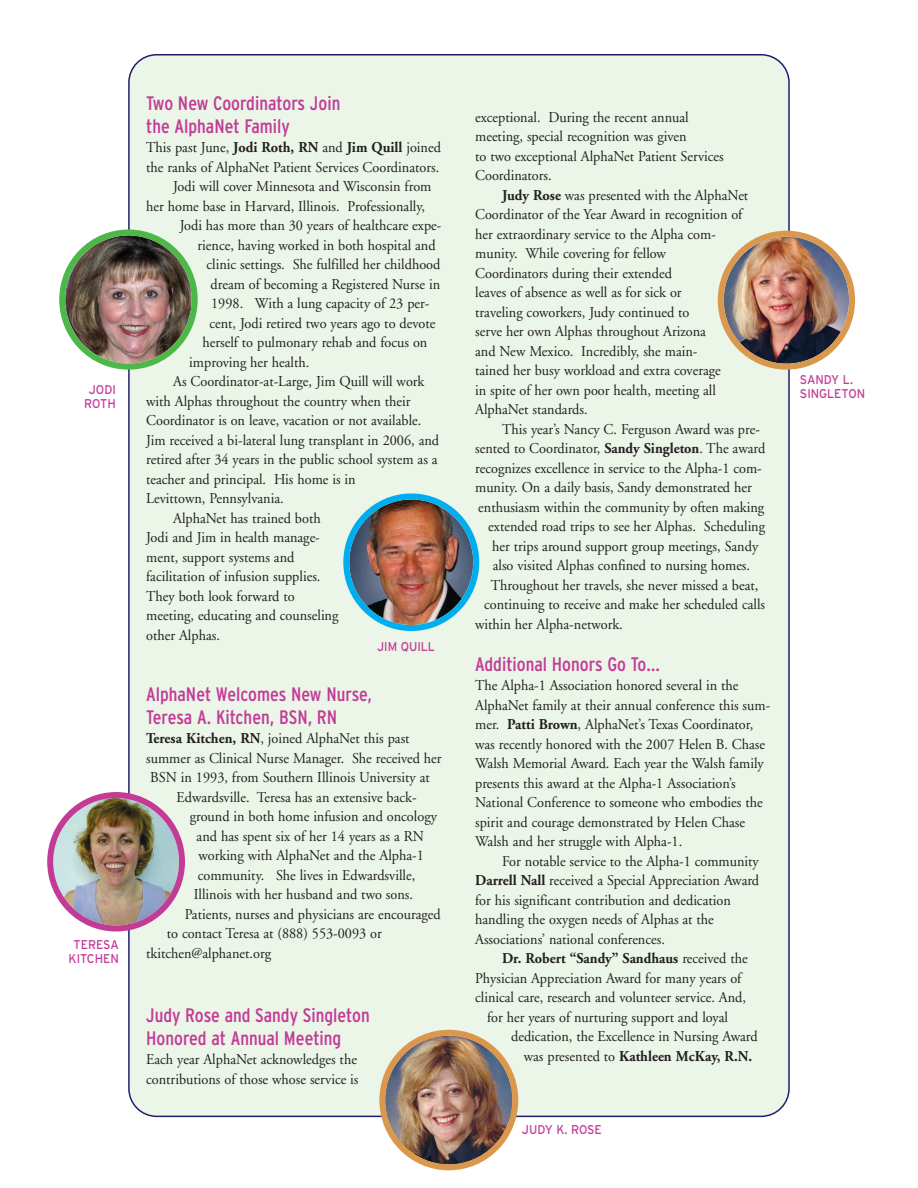
<style>
.page{position:relative;width:918px;height:1188px;background:#fff}
.page>*{position:absolute;margin:0;border:0;box-sizing:border-box;transform-origin:0 0}
.t1{font:condensed 19.5px/22.5px "Interstate";color:#c33b96}
.t2{font:15px/19.5px "Adobe Garamond";color:#231f20;scale:.95 1}
.t3{font:700 15px "Adobe Garamond";color:#231f20;scale:.95 1}
.t4{font:12.75px/14.1px "Interstate";color:#c33b96;text-align:center;scale:.93 1}
.s1{font-weight:700}
.s2{font-weight:400}
</style>
<div class="page">
<div style="left:128px;top:54px;width:662px;height:1063px;background:#ebf5e8"></div>
<img style="left:59px;top:230px;width:139px;height:140px">
<img style="left:343px;top:493px;width:136px;height:138px">
<img style="left:718px;top:231px;width:137px;height:139px">
<img style="left:379px;top:1030px;width:139px;height:140px">
<img style="left:47px;top:792px;width:138px;height:140px">
<p class="t4" style="left:84px;top:382px;width:35px">JODI<br>ROTH</p>
<p class="t4" style="left:69px;top:938px;width:56px">TERESA<br>KITCHEN</p>
<h1 class="t1" style="left:146px;top:92px;width:196px">Two New Coordinators Join the AlphaNet Family</h1>
<p class="t2" style="left:146px;top:139px;width:312px">This past June, <span class="s1">Jodi Roth, RN</span> and <span class="s1">Jim Quill</span> joined</p>
<p class="t2" style="left:146px;top:158px;width:310px">the ranks of AlphaNet Patient Services Coordinators.</p>
<p class="t2" style="left:173px;top:178px;width:273px">Jodi will cover Minnesota and Wisconsin from</p>
<p class="t2" style="left:146px;top:197px;width:295px">her home base in Harvard, Illinois. Professionally,</p>
<p class="t2" style="left:180px;top:217px;width:277px">Jodi has more than 30 years of healthcare expe-</p>
<p class="t2" style="left:198px;top:236px;width:252px">rience, having worked in both hospital and</p>
<p class="t2" style="left:207px;top:256px;width:248px">clinic settings. She fulfilled her childhood</p>
<p class="t2" style="left:211px;top:275px;width:243px">dream of becoming a Registered Nurse in</p>
<p class="t2" style="left:211px;top:295px;width:231px">1998. With a lung capacity of 23 per-</p>
<p class="t2" style="left:209px;top:314px;width:239px">cent, Jodi retired two years ago to devote</p>
<p class="t2" style="left:202px;top:334px;width:238px">herself to pulmonary rehab and focus on</p>
<p class="t2" style="left:189px;top:353px;width:128px">improving her health.</p>
<p class="t2" style="left:173px;top:373px;width:266px">As Coordinator-at-Large, Jim Quill will work</p>
<p class="t2" style="left:146px;top:392px;width:280px">with Alphas throughout the country when their</p>
<p class="t2" style="left:146px;top:412px;width:291px">Coordinator is on leave, vacation or not available.</p>
<p class="t2" style="left:146px;top:431px;width:310px">Jim received a bi-lateral lung transplant in 2006, and</p>
<p class="t2" style="left:146px;top:451px;width:308px">retired after 34 years in the public school system as a</p>
<p class="t2" style="left:146px;top:470px;width:222px">teacher and principal. His home is in</p>
<p class="t2" style="left:146px;top:490px;width:146px">Levittown, Pennsylvania.</p>
<p class="t2" style="left:173px;top:509px;width:157px">AlphaNet has trained both</p>
<p class="t2" style="left:146px;top:529px;width:184px">Jodi and Jim in health manage-</p>
<p class="t2" style="left:146px;top:548px;width:158px">ment, support systems and</p>
<p class="t2" style="left:146px;top:568px;width:185px">facilitation of infusion supplies.</p>
<p class="t2" style="left:146px;top:587px;width:158px">They both look forward to</p>
<p class="t2" style="left:146px;top:607px;width:204px">meeting, educating and counseling</p>
<p class="t2" style="left:146px;top:626px;width:79px">other Alphas.</p>
<p class="t4" style="left:377px;top:640px;width:64px">JIM QUILL</p>
<h1 class="t1" style="left:146px;top:683px;width:227px">AlphaNet Welcomes New Nurse,<br>Teresa A. Kitchen, BSN, RN</h1>
<p class="t2" style="left:146px;top:730px;width:279px"><span class="s1">Teresa Kitchen, RN</span>, joined AlphaNet this past</p>
<p class="t2" style="left:146px;top:749px;width:313px">summer as Clinical Nurse Manager. She received her</p>
<p class="t2" style="left:150px;top:769px;width:296px">BSN in 1993, from Southern Illinois University at</p>
<p class="t2" style="left:177px;top:788px;width:254px">Edwardsville. Teresa has an extensive back-</p>
<p class="t2" style="left:190px;top:808px;width:262px">ground in both home infusion and oncology</p>
<p class="t2" style="left:197px;top:827px;width:241px">and has spent six of her 14 years as a RN</p>
<p class="t2" style="left:198px;top:847px;width:239px">working with AlphaNet and the Alpha-1</p>
<p class="t2" style="left:198px;top:866px;width:230px">community. She lives in Edwardsville,</p>
<p class="t2" style="left:194px;top:886px;width:232px">Illinois with her husband and two sons.</p>
<p class="t2" style="left:185px;top:905px;width:271px">Patients, nurses and physicians are encouraged</p>
<p class="t2" style="left:167px;top:925px;width:228px">to contact Teresa at (888) 553-0093 or</p>
<p class="t2" style="left:146px;top:944px;width:133px">tkitchen@alphanet.org</p>
<h1 class="t1" style="left:146px;top:1004px;width:225px">Judy Rose and Sandy Singleton<br>Honored at Annual Meeting</h1>
<p class="t2" style="left:146px;top:1051px;width:225px">Each year AlphaNet acknowledges the contributions of those whose service is</p>
<p class="t2" style="left:475px;top:109px;width:263px">exceptional. During the recent annual meeting, special recognition was given<br>to two exceptional AlphaNet Patient Services Coordinators.</p>
<p class="t2" style="left:475px;top:187px;width:289px;text-indent:27px"><span class="s1">Judy Rose</span> was presented with the AlphaNet Coordinator of the Year Award in recognition of her extraordinary service to the Alpha com&shy;munity. While covering for fellow<br>Coordinators during their extended<br>leaves of absence as well as for sick or<br>traveling coworkers, Judy continued to<br>serve her own Alphas throughout Arizona<br>and New Mexico. Incredibly, she main-<br>tained her busy workload and extra coverage<br>in spite of her own poor health, meeting all AlphaNet standards.</p>
<p class="t2" style="left:502px;top:421px;width:273px">This year’s Nancy C. Ferguson Award was pre-</p>
<p class="t2" style="left:475px;top:440px;width:307px">sented to Coordinator, <span class="s1">Sandy Singleton</span>. The award</p>
<p class="t2" style="left:475px;top:460px;width:303px">recognizes excellence in service to the Alpha-1 com-</p>
<p class="t2" style="left:475px;top:479px;width:293px">munity. On a daily basis, Sandy demonstrated her</p>
<p class="t2" style="left:478px;top:499px;width:303px">enthusiasm within the community by often making</p>
<p class="t2" style="left:488px;top:518px;width:293px">extended road trips to see her Alphas. Scheduling</p>
<p class="t2" style="left:492px;top:538px;width:282px">her trips around support group meetings, Sandy</p>
<p class="t2" style="left:493px;top:557px;width:272px">also visited Alphas confined to nursing homes.</p>
<p class="t2" style="left:491px;top:577px;width:283px">Throughout her travels, she never missed a beat,</p>
<p class="t2" style="left:484px;top:596px;width:297px">continuing to receive and make her scheduled calls</p>
<p class="t2" style="left:475px;top:616px;width:157px">within her Alpha-network.</p>
<h1 class="t1" style="left:475px;top:653px;width:186px">Additional Honors Go To…</h1>
<p class="t2" style="left:475px;top:677px;width:312px">The Alpha-1 Association honored several in the AlphaNet family at their annual conference this sum&shy;mer. <span class="s1">Patti Brown</span>, AlphaNet’s Texas Coordinator, was recently honored with the 2007 Helen B. Chase Walsh Memorial Award. Each year the Walsh family presents this award at the Alpha-1 Association’s National Conference to someone who embodies the spirit and courage demonstrated by Helen Chase Walsh and her struggle with Alpha-1.</p>
<p class="t2" style="left:475px;top:853px;width:301px;text-indent:27px">For notable service to the Alpha-1 community <span class="s1">Darrell Nall</span> received a Special Appreciation Award for his significant contribution and dedication handling the oxygen needs of Alphas at the Associations’ national conferences.</p>
<p class="t3" style="left:502px;top:953px;width:260px">Dr. Robert “Sandy” Sandhaus <span class="s2">received the</span></p>
<p class="t2" style="left:475px;top:970px;width:282px">Physician Appreciation Award for many years of</p>
<p class="t2" style="left:475px;top:989px;width:287px">clinical care, research and volunteer service. And,</p>
<p class="t2" style="left:487px;top:1009px;width:255px">for her years of nurturing support and loyal</p>
<p class="t2" style="left:511px;top:1028px;width:261px">dedication, the Excellence in Nursing Award</p>
<p class="t3" style="left:524px;top:1050px;width:242px"><span class="s2">was presented to</span> Kathleen McKay, R.N.</p>
<p class="t4" style="left:522px;top:1122px;width:87px">JUDY K. ROSE</p>
<p class="t4" style="left:800px;top:373px;width:72px;text-align:left">SANDY L.<br>SINGLETON</p>
</div>
